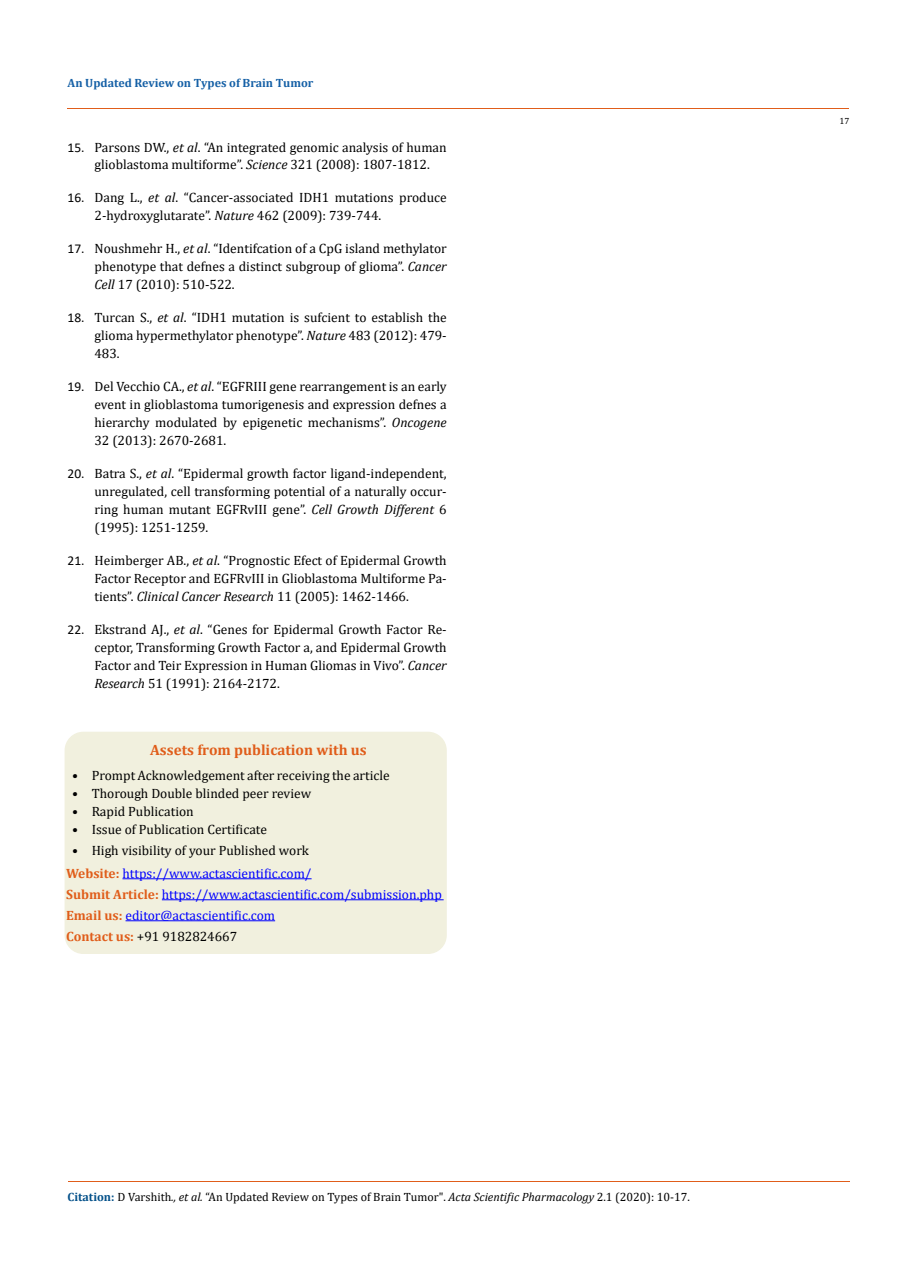
<style>
.page{position:relative;width:917px;height:1278px;background:#fff}
.page>*{position:absolute;margin:0;border:0;box-sizing:border-box;transform-origin:0 0}
.t1{font:700 15px "Cambria";color:#e05d1a}
.t2{font:13.5px/18px "Cambria";color:#000;text-align:justify}
.t3{font:13.5px/21px "Cambria";color:#00f}
.t4{font:12px "Cambria";color:#000}
.t5{font:700 12px "Cambria";color:#1560a6}
.t6{font:9px "Cambria";color:#000}
.s1{font-family:"Calibri"}
.s2{font-style:italic}
.s3{font-weight:700;color:#e05d1a}
.s4{color:#000}
.s5{font-weight:700;color:#035089}
</style>
<div class="page">
<hr style="left:67px;top:109px;width:782px;height:1px;background:#e05d1a">
<hr style="left:68px;top:1181px;width:781px;height:1px;background:#e05d1a">
<div style="left:65px;top:732px;width:381px;height:221px;background:#f1f0de;border-radius:18px"></div>
<div style="left:65px;top:732px;width:382px;height:222px;border:2px solid #f1f0de;border-radius:18px"></div>
<hr style="left:122px;top:878px;width:189px;height:1px;background:#00f">
<hr style="left:162px;top:899px;width:281px;height:1px;background:#00f">
<hr style="left:125px;top:920px;width:150px;height:1px;background:#00f">
<p class="t5" style="left:68px;top:74px;width:247px">An Updated Review on Types of Brain Tumor</p>
<p class="t2" style="left:94px;top:138px;width:354px;text-indent:-27px"><span class="s1">15.</span> Parsons DW., <span class="s2">et al</span>. “An integrated genomic analysis of human glioblastoma multiforme”. <span class="s2">Science</span> 321 (2008): 1807-1812.</p>
<p class="t2" style="left:94px;top:189px;width:354px;text-indent:-27px"><span class="s1">16.</span> Dang L., <span class="s2">et al</span>. “Cancer-associated IDH1 mutations produce<br>2-hydroxyglutarate”. <span class="s2">Nature</span> 462 (2009): 739-744.</p>
<p class="t2" style="left:94px;top:240px;width:354px;text-indent:-27px"><span class="s1">17.</span> Noushmehr H., <span class="s2">et al</span>. “Identifcation of a CpG island methylator phenotype that defnes a distinct subgroup of glioma”. <span class="s2">Cancer Cell</span> 17 (2010): 510-522.</p>
<p class="t2" style="left:94px;top:309px;width:354px;text-indent:-27px"><span class="s1">18.</span> Turcan S., <span class="s2">et al</span>. “IDH1 mutation is sufcient to establish the glioma hypermethylator phenotype”. <span class="s2">Nature</span> 483 (2012): 479- 483.</p>
<p class="t2" style="left:94px;top:378px;width:354px;text-indent:-27px"><span class="s1">19.</span> Del Vecchio CA., <span class="s2">et al</span>. “EGFRIII gene rearrangement is an early event in glioblastoma tumorigenesis and expression defnes a hierarchy modulated by epigenetic mechanisms”. <span class="s2">Oncogene </span>32 (2013): 2670-2681.</p>
<p class="t2" style="left:94px;top:465px;width:354px;text-indent:-27px"><span class="s1">20.</span> Batra S., <span class="s2">et al</span>. “Epidermal growth factor ligand-independent, unregulated, cell transforming potential of a naturally occur&shy;ring human mutant EGFRvIII gene”. <span class="s2">Cell Growth Different</span> 6 (1995): 1251-1259.</p>
<p class="t2" style="left:94px;top:552px;width:354px;text-indent:-27px"><span class="s1">21.</span> Heimberger AB., <span class="s2">et al</span>. “Prognostic Efect of Epidermal Growth Factor Receptor and EGFRvIII in Glioblastoma Multiforme Pa&shy;tients”. <span class="s2">Clinical Cancer Research</span> 11 (2005): 1462-1466.</p>
<p class="t2" style="left:94px;top:621px;width:354px;text-indent:-27px"><span class="s1">22.</span> Ekstrand AJ., <span class="s2">et al</span>. “Genes for Epidermal Growth Factor Re&shy;ceptor, Transforming Growth Factor a, and Epidermal Growth Factor and Teir Expression in Human Gliomas in Vivo”. <span class="s2">Cancer Research</span> 51 (1991): 2164-2172.</p>
<p class="t1" style="left:150px;top:739px;width:218px">Assets from publication with us</p>
<p class="t2" style="left:72px;top:767px;width:319px">• Prompt Acknowledgement after receiving the article</p>
<p class="t2" style="left:72px;top:785px;width:240px">• Thorough Double blinded peer review</p>
<p class="t2" style="left:72px;top:803px;width:123px">• Rapid Publication</p>
<p class="t2" style="left:72px;top:821px;width:196px">• Issue of Publication Certificate</p>
<p class="t2" style="left:72px;top:842px;width:238px">• High visibility of your Published work</p>
<p class="t3" style="left:66px;top:863px;width:377px"><span class="s3">Website:</span> https://www.actascientific.com/<br><span class="s3">Submit Article:</span> https://www.actascientific.com/submission.php <span class="s3">Email us:</span> editor@actascientific.com<br><span class="s3">Contact us:</span> <span class="s4">+91 9182824667</span></p>
<p class="t4" style="left:68px;top:1189px;width:624px"><span class="s5">Citation:</span> D Varshith<span class="s2">., et al.</span> “An Updated Review on Types of Brain Tumor". <span class="s2">Acta Scientific Pharmacology</span> 2.1 (2020): 10-17.</p>
<p class="t6" style="left:839px;top:115px;width:11px">17</p>
</div>
